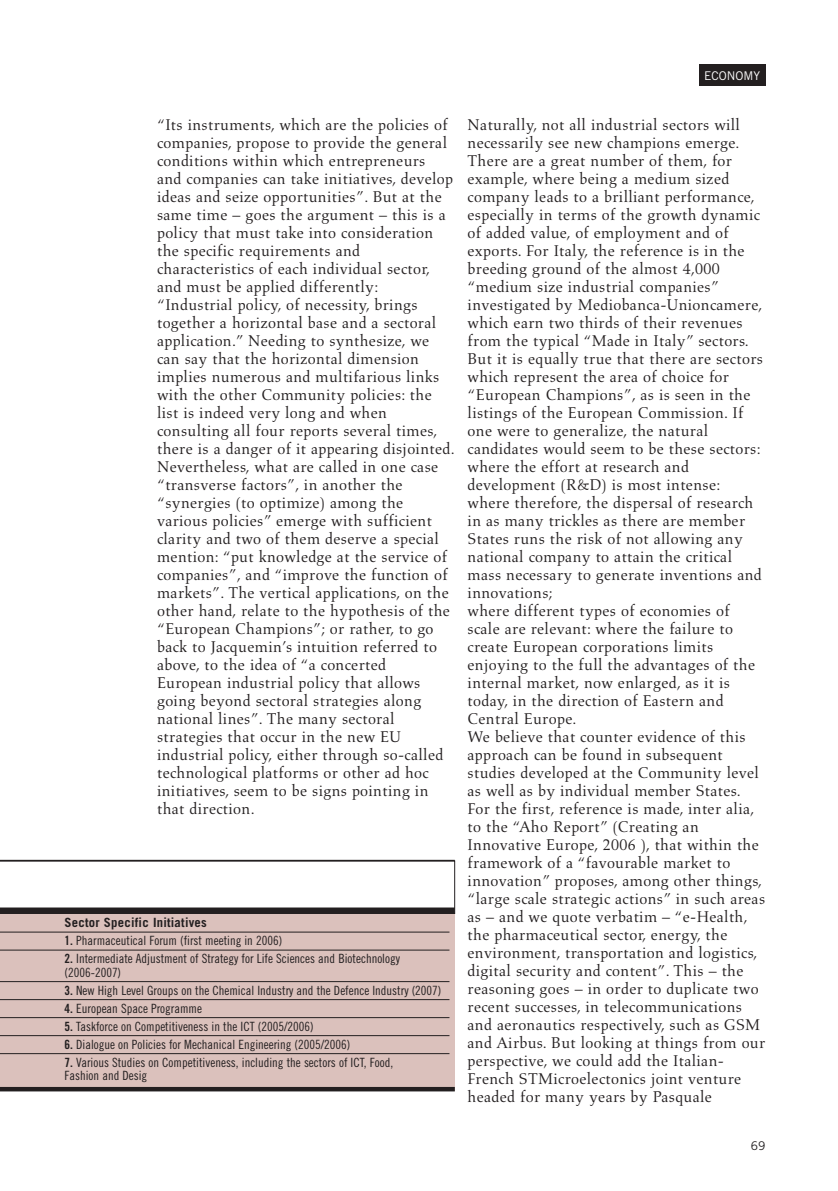
<style>
.page{position:relative;width:838px;height:1191px;background:#fff}
.page>*{position:absolute;margin:0;border:0;box-sizing:border-box;transform-origin:0 0}
.t1{font:15.9px/18px "Aldus";letter-spacing:.02em;color:#231f20}
.t2{font:12.75px/13.5px "Trade Gothic Cond Eighteen";color:#231f20}
.t3{font:700 12.75px "Trade Gothic";letter-spacing:.015em;color:#231f20}
.t4{font:12px "Trade Gothic";color:#fff}
.t5{font:12px "Trade Gothic";color:#231f20}
.s1{font-family:"Trade Gothic Bold Cond Twenty"}
</style>
<div class="page">
<div style="left:0;top:912px;width:455px;height:179px;background:#dbc1bc"></div>
<div style="left:699px;top:65px;width:66px;height:21px;background:#231f20"></div>
<svg style="left:0;top:861px;width:455px;height:46px"></svg>
<div style="left:0;top:907px;width:455px;height:6px;background:#231f20"></div>
<hr style="left:0;top:860px;width:455px;height:1px;background:#231f20">
<hr style="left:0;top:931px;width:449px;height:1px;background:#231f20">
<hr style="left:0;top:949px;width:449px;height:1px;background:#231f20">
<hr style="left:0;top:981px;width:449px;height:1px;background:#231f20">
<hr style="left:0;top:999px;width:449px;height:1px;background:#231f20">
<hr style="left:0;top:1017px;width:449px;height:1px;background:#231f20">
<hr style="left:0;top:1035px;width:449px;height:1px;background:#231f20">
<hr style="left:0;top:1053px;width:449px;height:1px;background:#231f20">
<hr style="left:0;top:1087px;width:455px;height:4px;background:#231f20">
<p class="t4" style="left:704px;top:71px;width:57px">ECONOMY</p>
<p class="t1" style="left:157px;top:117px;width:299px">“Its instruments, which are the policies of companies, propose to provide the general conditions within which entrepreneurs<br>and companies can take initiatives, develop ideas and seize opportunities”. But at the same time – goes the argument – this is a policy that must take into consideration the specific requirements and characteristics of each individual sector, and must be applied differently: “Industrial policy, of necessity, brings together a horizontal base and a sectoral application.” Needing to synthesize, we can say that the horizontal dimension implies numerous and multifarious links with the other Community policies: the list is indeed very long and when consulting all four reports several times, there is a danger of it appearing disjointed.<br>Nevertheless, what are called in one case “transverse factors”, in another the “synergies (to optimize) among the various policies” emerge with sufficient clarity and two of them deserve a special mention: “put knowledge at the service of companies”, and “improve the function of markets”. The vertical applications, on the other hand, relate to the hypothesis of the “European Champions”; or rather, to go back to Jacquemin’s intuition referred to above, to the idea of “a concerted European industrial policy that allows going beyond sectoral strategies along national lines”. The many sectoral strategies that occur in the new EU industrial policy, either through so-called technological platforms or other ad hoc initiatives, seem to be signs pointing in that direction.</p>
<p class="t1" style="left:467px;top:117px;width:299px">Naturally, not all industrial sectors will necessarily see new champions emerge.<br>There are a great number of them, for example, where being a medium sized company leads to a brilliant performance, especially in terms of the growth dynamic of added value, of employment and of exports. For Italy, the reference is in the breeding ground of the almost 4,000 “medium size industrial companies” investigated by Mediobanca-Unioncamere, which earn two thirds of their revenues from the typical “Made in Italy” sectors.<br>But it is equally true that there are sectors which represent the area of choice for “European Champions”, as is seen in the listings of the European Commission. If one were to generalize, the natural candidates would seem to be these sectors: where the effort at research and development (R&amp;D) is most intense: where therefore, the dispersal of research in as many trickles as there are member States runs the risk of not allowing any national company to attain the critical mass necessary to generate inventions and innovations;<br>where different types of economies of scale are relevant: where the failure to create European corporations limits enjoying to the full the advantages of the internal market, now enlarged, as it is today, in the direction of Eastern and Central Europe.<br>We believe that counter evidence of this approach can be found in subsequent studies developed at the Community level as well as by individual member States.<br>For the first, reference is made, inter alia, to the “Aho Report” (Creating an Innovative Europe, 2006 ), that within the framework of a “favourable market to innovation” proposes, among other things, “large scale strategic actions” in such areas as – and we quote verbatim – “e-Health, the pharmaceutical sector, energy, the environment, transportation and logistics, digital security and content”. This – the reasoning goes – in order to duplicate two recent successes, in telecommunications and aeronautics respectively, such as GSM and Airbus. But looking at things from our perspective, we could add the Italian-French STMicroelectonics joint venture headed for many years by Pasquale</p>
<p class="t3" style="left:65px;top:918px;width:144px">Sector Specific Initiatives</p>
<p class="t2" style="left:65px;top:935px;width:219px"><span class="s1">1.</span> Pharmaceutical Forum (first meeting in 2006)</p>
<p class="t2" style="left:65px;top:953px;width:337px"><span class="s1">2.</span> Intermediate Adjustment of Strategy for Life Sciences and Biotechnology (2006-2007)</p>
<p class="t2" style="left:65px;top:984px;width:378px"><span class="s1">3.</span> New High Level Groups on the Chemical Industry and the Defence Industry (2007)</p>
<p class="t2" style="left:65px;top:1002px;width:139px"><span class="s1">4.</span> European Space Programme</p>
<p class="t2" style="left:65px;top:1020px;width:251px"><span class="s1">5.</span> Taskforce on Competitiveness in the ICT (2005/2006)</p>
<p class="t2" style="left:65px;top:1038px;width:287px"><span class="s1">6.</span> Dialogue on Policies for Mechanical Engineering (2005/2006)</p>
<p class="t2" style="left:65px;top:1056px;width:330px"><span class="s1">7.</span> Various Studies on Competitiveness, including the sectors of ICT, Food,<br>Fashion and Desig</p>
<p class="t5" style="left:750px;top:1141px;width:16px">69</p>
</div>
